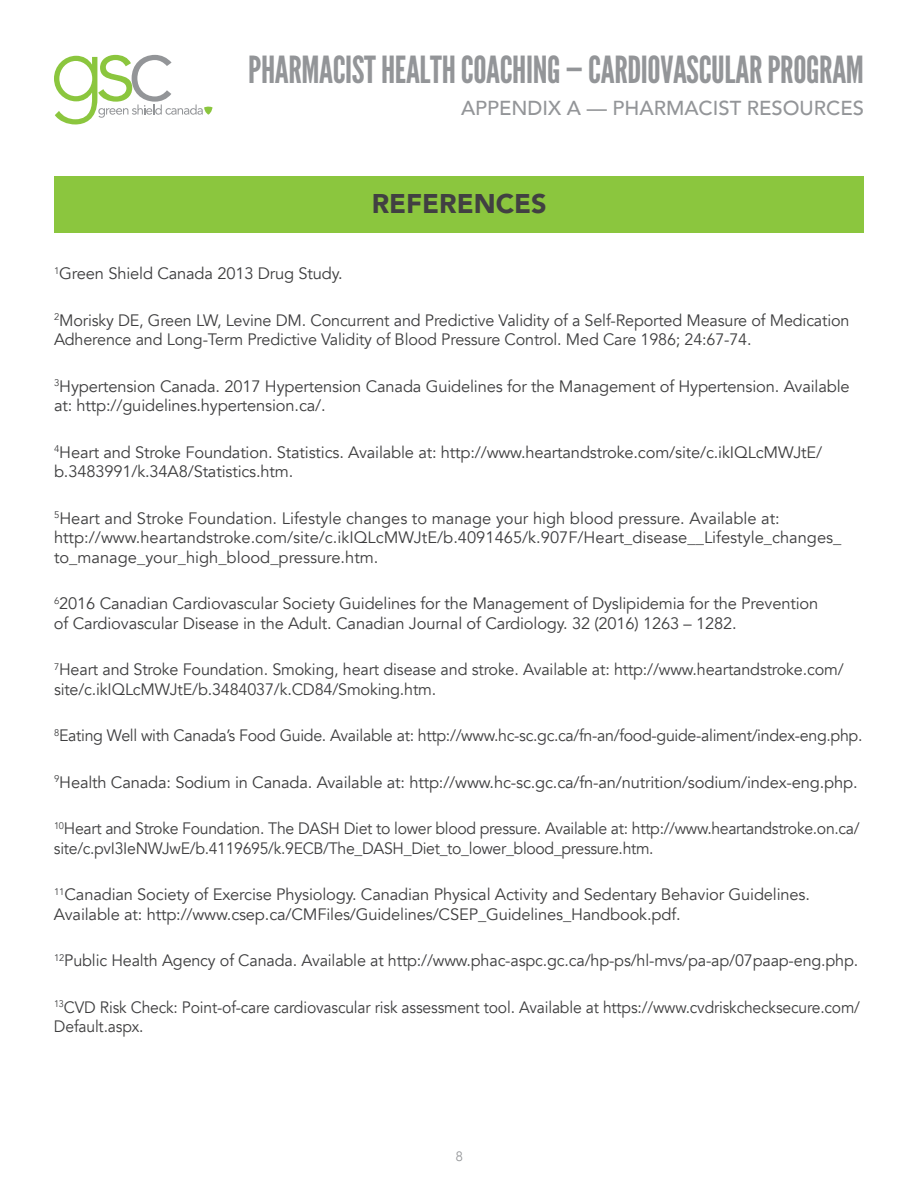
<style>
.page{position:relative;width:918px;height:1188px;background:#fff}
.page>*{position:absolute;margin:0;border:0;box-sizing:border-box;transform-origin:0 0}
.t1{font:37.35px "League Gothic";letter-spacing:-.01em;color:#939598}
.t2{font:900 27px "Avenir";color:#414042}
.t3{font:500 20.25px "Avenir";color:#939598}
.t4{font:16.5px/19.5px "Avenir";letter-spacing:-.01em;color:#3e3e3f}
.t5{font:16.5px/19.5px "Avenir";letter-spacing:-.01em;color:#3e3e3f;scale:.96 1}
.t6{font:16.5px/19.5px "Avenir";letter-spacing:-.01em;color:#3e3e3f;scale:.95 1}
.t7{font:300 13.5px "Avenir";color:#939598}
</style>
<div class="page">
<svg style="left:54px;top:55px;width:159px;height:69px"></svg>
<div style="left:54px;top:176px;width:810px;height:57px;background:#8bc63e"></div>
<h1 class="t1" style="left:248px;top:48px;width:617px">PHARMACIST HEALTH COACHING — CARDIOVASCULAR PROGRAM</h1>
<p class="t3" style="left:461px;top:90px;width:404px">APPENDIX A — PHARMACIST RESOURCES</p>
<h1 class="t2" style="left:372px;top:181px;width:177px">REFERENCES</h1>
<p class="t4" style="left:54px;top:264px;width:290px"><sup>1</sup>Green Shield Canada 2013 Drug Study.</p>
<p class="t4" style="left:54px;top:311px;width:797px"><sup>2</sup>Morisky DE, Green LW, Levine DM. Concurrent and Predictive Validity of a Self-Reported Measure of Medication<br>Adherence and Long-Term Predictive Validity of Blood Pressure Control. Med Care 1986; 24:67-74.</p>
<p class="t4" style="left:54px;top:377px;width:797px"><sup>3</sup>Hypertension Canada. 2017 Hypertension Canada Guidelines for the Management of Hypertension. Available at: http://guidelines.hypertension.ca/.</p>
<p class="t4" style="left:54px;top:443px;width:770px"><sup>4</sup>Heart and Stroke Foundation. Statistics. Available at: http://www.heartandstroke.com/site/c.ikIQLcMWJtE/ b.3483991/k.34A8/Statistics.htm.</p>
<p class="t4" style="left:54px;top:509px;width:789px"><sup>5</sup>Heart and Stroke Foundation. Lifestyle changes to manage your high blood pressure. Available at: http://www.heartandstroke.com/site/c.ikIQLcMWJtE/b.4091465/k.907F/Heart_disease__Lifestyle_changes_ to_manage_your_high_blood_pressure.htm.</p>
<p class="t4" style="left:54px;top:594px;width:766px"><sup>6</sup>2016 Canadian Cardiovascular Society Guidelines for the Management of Dyslipidemia for the Prevention of Cardiovascular Disease in the Adult. Canadian Journal of Cardiology. 32 (2016) 1263 – 1282.</p>
<p class="t4" style="left:54px;top:660px;width:791px"><sup>7</sup>Heart and Stroke Foundation. Smoking, heart disease and stroke. Available at: http://www.heartandstroke.com/ site/c.ikIQLcMWJtE/b.3484037/k.CD84/Smoking.htm.</p>
<p class="t4" style="left:54px;top:726px;width:810px"><sup>8</sup>Eating Well with Canada’s Food Guide. Available at: http://www.hc-sc.gc.ca/fn-an/food-guide-aliment/index-eng.php.</p>
<p class="t4" style="left:54px;top:773px;width:805px"><sup>9</sup>Health Canada: Sodium in Canada. Available at: http://www.hc-sc.gc.ca/fn-an/nutrition/sodium/index-eng.php.</p>
<p class="t5" style="left:54px;top:819px;width:841px"><sup>10</sup>Heart and Stroke Foundation. The DASH Diet to lower blood pressure. Available at: http://www.heartandstroke.on.ca/ site/c.pvI3IeNWJwE/b.4119695/k.9ECB/The_DASH_Diet_to_lower_blood_pressure.htm.</p>
<p class="t4" style="left:54px;top:885px;width:758px"><sup>11</sup>Canadian Society of Exercise Physiology. Canadian Physical Activity and Sedentary Behavior Guidelines.<br>Available at: http://www.csep.ca/CMFiles/Guidelines/CSEP_Guidelines_Handbook.pdf.</p>
<p class="t4" style="left:54px;top:951px;width:806px"><sup>12</sup>Public Health Agency of Canada. Available at http://www.phac-aspc.gc.ca/hp-ps/hl-mvs/pa-ap/07paap-eng.php.</p>
<p class="t6" style="left:54px;top:998px;width:850px"><sup>13</sup>CVD Risk Check: Point-of-care cardiovascular risk assessment tool. Available at https://www.cvdriskchecksecure.com/<br>Default.aspx.</p>
<p class="t7" style="left:456px;top:1148px;width:9px">8</p>
</div>
